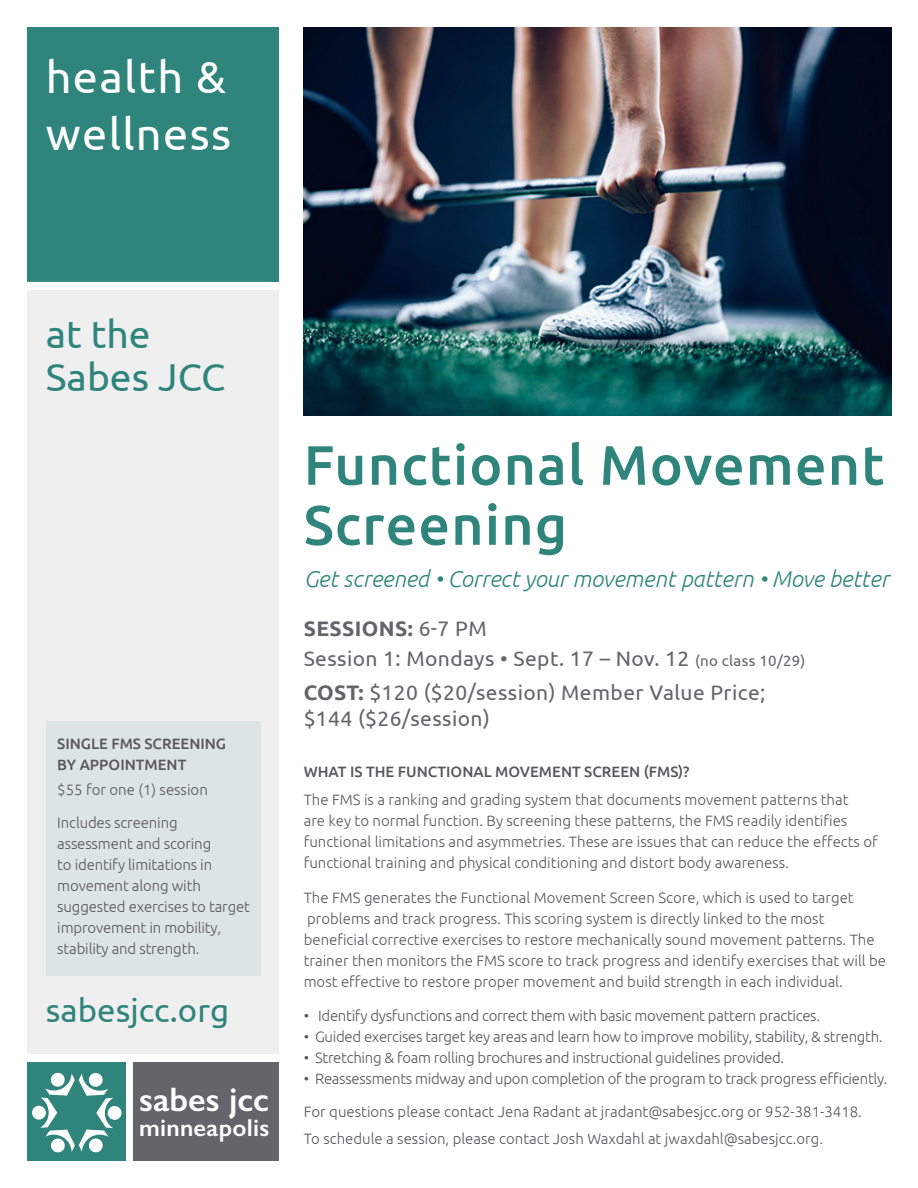
<style>
.page{position:relative;width:918px;height:1188px;background:#fff}
.page>*{position:absolute;margin:0;border:0;box-sizing:border-box;transform-origin:0 0}
.t1{font:500 55.5px "Ubuntu";letter-spacing:.02em;color:#2f857c}
.t2{font:45px "Ubuntu";letter-spacing:.03em;color:#fff}
.t3{font:39px/43.5px "Ubuntu";color:#2f857c}
.t4{font:600 34.05px "Gill Sans";color:#fff}
.t5{font:33px "Ubuntu";color:#2f857c}
.t6{font:600 24.6px "Gill Sans";letter-spacing:.01em;color:#fff}
.t7{font:italic 300 22.8px "Ubuntu";color:#2f857c}
.t8{font:21px "Ubuntu";letter-spacing:.02em;color:#63656a}
.t9{font:700 21px "Ubuntu";letter-spacing:.02em;color:#63656a}
.t10{font:300 15px/21px "Ubuntu";color:#57585a}
.t11{font:300 15px "Ubuntu";letter-spacing:-.02em;color:#57585a}
.t12{font:500 15px "Ubuntu";color:#57585a}
.s1{font-weight:400}
.s2{font-size:15px}
.s3{font-weight:700}
</style>
<div class="page">
<div style="left:27px;top:27px;width:251px;height:255px;background:#2f857c"></div>
<div style="left:27px;top:291px;width:251px;height:763px;background:#f0eff0"></div>
<div style="left:28px;top:1063px;width:98px;height:98px;background:#2f857c"></div>
<div style="left:133px;top:1063px;width:145px;height:98px;background:#63656a"></div>
<div style="left:32px;top:1106px;width:14px;height:14px;background:#fff;border-radius:50%"></div>
<div style="left:108px;top:1106px;width:14px;height:14px;background:#fff;border-radius:50%"></div>
<svg style="left:40px;top:1072px;width:73px;height:81px"></svg>
<img style="left:304px;top:27px;width:587px;height:389px">
<div style="left:46px;top:721px;width:214px;height:255px;background:#dde4e4"></div>
<p class="t2" style="left:46px;top:50px;width:182px">health &amp;</p>
<p class="t2" style="left:46px;top:107px;width:187px">wellness</p>
<p class="t3" style="left:46px;top:311px;width:181px">at the<br>Sabes JCC</p>
<p class="t12" style="left:57px;top:734px;width:170px">SINGLE FMS SCREENING</p>
<p class="t12" style="left:57px;top:755px;width:131px">BY APPOINTMENT</p>
<p class="t10" style="left:57px;top:779px;width:152px">$55 for one (1) session</p>
<p class="t10" style="left:57px;top:812px;width:194px">Includes screening assessment and scoring<br>to identify limitations in movement along with suggested exercises to target improvement in mobility, stability and strength.</p>
<p class="t5" style="left:46px;top:991px;width:185px">sabesjcc.org</p>
<p class="t4" style="left:139px;top:1079px;width:131px">sabes jcc</p>
<p class="t6" style="left:139px;top:1113px;width:131px">minneapolis</p>
<p class="t1" style="left:304px;top:430px;width:582px">Functional Movement</p>
<p class="t1" style="left:304px;top:490px;width:265px">Screening</p>
<p class="t7" style="left:304px;top:565px;width:587px">Get screened • Correct your movement pattern • Move better</p>
<p class="t9" style="left:304px;top:616px;width:184px">SESSIONS: <span class="s1">6-7 PM</span></p>
<p class="t8" style="left:304px;top:646px;width:503px">Session 1: Mondays • Sept. 17 – Nov. 12 <span class="s2">(no class 10/29)</span></p>
<p class="t8" style="left:304px;top:680px;width:463px"><span class="s3">COST:</span> $120 ($20/session) Member Value Price;</p>
<p class="t8" style="left:304px;top:706px;width:188px">$144 ($26/session)</p>
<p class="t12" style="left:304px;top:762px;width:387px">WHAT IS THE FUNCTIONAL MOVEMENT SCREEN (FMS)?</p>
<p class="t10" style="left:304px;top:789px;width:576px">The FMS is a ranking and grading system that documents movement patterns that<br>are key to normal function. By screening these patterns, the FMS readily identifies functional limitations and asymmetries. These are issues that can reduce the effects of functional training and physical conditioning and distort body awareness.</p>
<p class="t10" style="left:304px;top:887px;width:552px">The FMS generates the Functional Movement Screen Score, which is used to target</p>
<p class="t10" style="left:304px;top:908px;width:584px">problems and track progress. This scoring system is directly linked to the most beneficial corrective exercises to restore mechanically sound movement patterns. The trainer then monitors the FMS score to track progress and identify exercises that will be most effective to restore proper movement and build strength in each individual.</p>
<p class="t11" style="left:304px;top:1007px;width:518px">• Identify dysfunctions and correct them with basic movement pattern practices.</p>
<p class="t11" style="left:304px;top:1028px;width:580px">• Guided exercises target key areas and learn how to improve mobility, stability, &amp; strength.</p>
<p class="t11" style="left:304px;top:1049px;width:482px">• Stretching &amp; foam rolling brochures and instructional guidelines provided.</p>
<p class="t11" style="left:304px;top:1070px;width:585px">• Reassessments midway and upon completion of the program to track progress efficiently.</p>
<p class="t10" style="left:304px;top:1101px;width:560px">For questions please contact Jena Radant at jradant@sabesjcc.org or 952-381-3418.</p>
<p class="t10" style="left:304px;top:1128px;width:521px">To schedule a session, please contact Josh Waxdahl at jwaxdahl@sabesjcc.org.</p>
</div>
